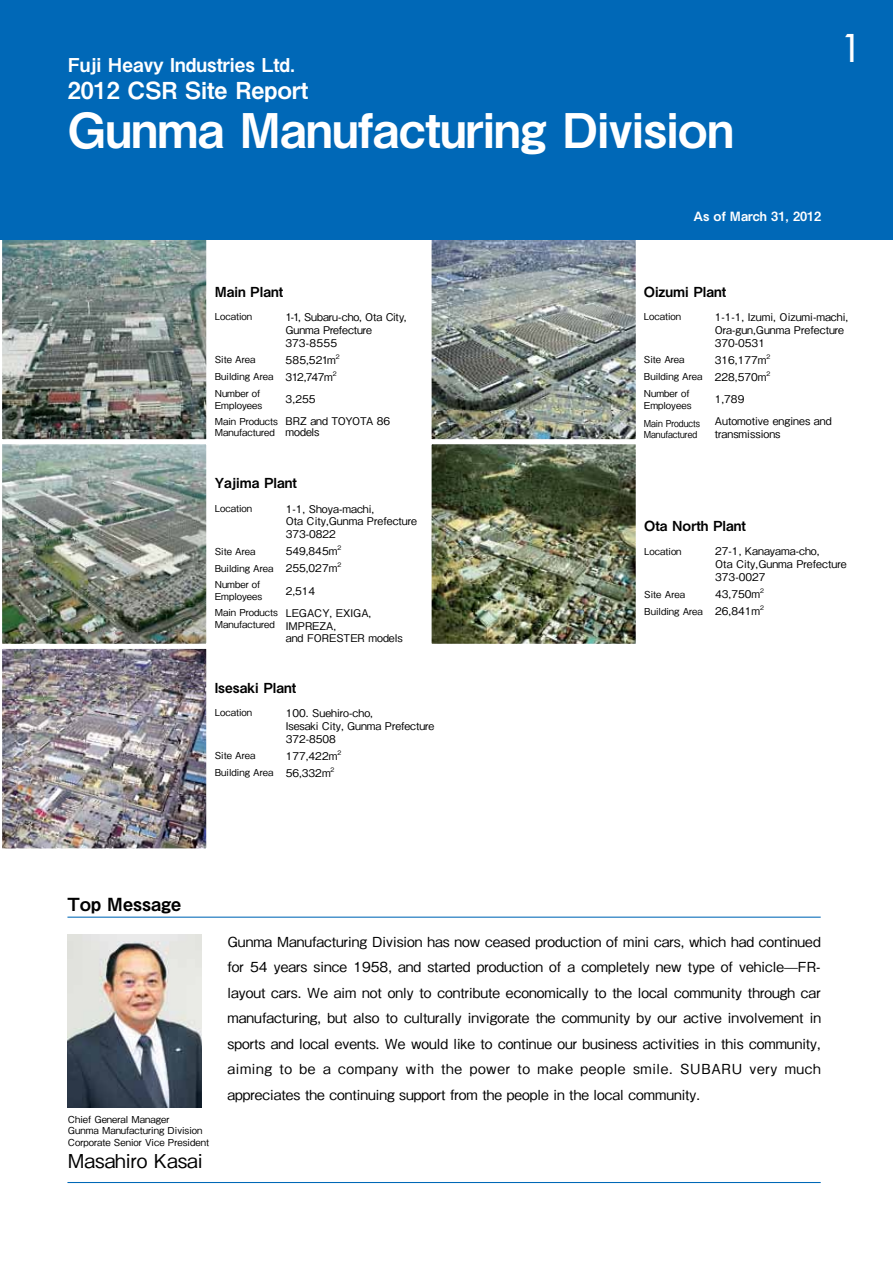
<style>
.page{position:relative;width:893px;height:1263px;background:#fff}
.page>*{position:absolute;margin:0;border:0;box-sizing:border-box;transform-origin:0 0}
.t1{font:47.85px "Midashi Go Pr 5 MB31";letter-spacing:-.015em;color:#fff}
.t2{font:37.2px "Futura";color:#fff}
.t3{font:23.4px "Midashi Go Pr 5 MB31";color:#fff}
.t4{font:19.2px "Midashi Go Pr 5 MB31";color:#fff}
.t5{font:500 19.2px "Gothic BBB Pro";color:#000}
.t6{font:18px "Midashi Go Pro MB31";color:#000}
.t7{font:500 13.8px/25.5px "Gothic BBB Pro";color:#000;text-align:justify}
.t8{font:13.8px "Midashi Go Pr 5 MB31";color:#000}
.t9{font:12.75px "Midashi Go Pr 5 MB31";color:#fff}
.t10{font:500 10.65px/12.8px "Gothic BBB Pro";color:#000}
.t11{font:500 9.6px/11.7px "Gothic BBB Pro";color:#000}
.t12{font:500 9.6px/11.7px "Gothic BBB Pro";color:#000;scale:.89 1}
.t13{font:500 6.15px "Gothic BBB Pro";color:#000}
.s1{font-size:10.65px}
</style>
<div class="page">
<img style="left:0;top:239px;width:210px;height:610px">
<img style="left:432px;top:240px;width:203px;height:403px">
<div style="left:427px;top:235px;width:213px;height:208px;border:4px solid #fff"></div>
<div style="left:427px;top:440px;width:213px;height:208px;border:4px solid #fff"></div>
<div style="left:0;top:0;width:892px;height:239px;background:#0068b7"></div>
<hr style="left:67px;top:917px;width:754px;height:1px;background:#0068b7">
<hr style="left:67px;top:1182px;width:754px;height:1px;background:#0068b7">
<img style="left:68px;top:934px;width:133px;height:174px">
<h3 class="t4" style="left:68px;top:50px;width:229px">Fuji Heavy Industries Ltd.</h3>
<h3 class="t3" style="left:68px;top:72px;width:242px">2012 CSR Site Report</h3>
<h1 class="t1" style="left:68px;top:92px;width:668px">Gunma Manufacturing Division</h1>
<p class="t9" style="left:693px;top:206px;width:130px">As of March 31, 2012</p>
<h2 class="t2" style="left:841px;top:24px;width:23px">1</h2>
<p class="t8" style="left:215px;top:281px;width:70px">Main Plant</p>
<p class="t8" style="left:644px;top:281px;width:84px">Oizumi Plant</p>
<p class="t11" style="left:215px;top:310px;width:39px">Location</p>
<p class="t10" style="left:285px;top:310px;width:123px">1-1, Subaru-cho, Ota City,<br>Gunma Prefecture<br>373-8555</p>
<p class="t11" style="left:215px;top:352px;width:42px">Site Area</p>
<p class="t10" style="left:286px;top:352px;width:52px">585,521m</p>
<p class="t13" style="left:336px;top:351px;width:5px">2</p>
<p class="t11" style="left:215px;top:369px;width:119px">Building Area <span class="s1">312,747m</span></p>
<p class="t13" style="left:333px;top:368px;width:5px">2</p>
<p class="t11" style="left:215px;top:386px;width:49px">Number of<br>Employees</p>
<p class="t10" style="left:286px;top:391px;width:32px">3,255</p>
<p class="t11" style="left:215px;top:414px;width:65px">Main Products<br>Manufactured</p>
<p class="t10" style="left:285px;top:415px;width:106px;line-height:10.6px">BRZ and TOYOTA 86 models</p>
<p class="t8" style="left:215px;top:472px;width:84px">Yajima Plant</p>
<p class="t11" style="left:215px;top:501px;width:39px">Location</p>
<p class="t10" style="left:286px;top:501px;width:133px">1-1, Shoya-machi,<br>Ota City,Gunma Prefecture<br>373-0822</p>
<p class="t11" style="left:215px;top:544px;width:42px">Site Area</p>
<p class="t10" style="left:286px;top:543px;width:53px">549,845m</p>
<p class="t13" style="left:337px;top:543px;width:5px">2</p>
<p class="t11" style="left:215px;top:561px;width:124px">Building Area <span class="s1">255,027m</span></p>
<p class="t13" style="left:337px;top:560px;width:5px">2</p>
<p class="t11" style="left:215px;top:578px;width:49px">Number of<br>Employees</p>
<p class="t10" style="left:286px;top:583px;width:31px">2,514</p>
<p class="t11" style="left:215px;top:605px;width:65px">Main Products<br>Manufactured</p>
<p class="t10" style="left:286px;top:605px;width:119px">LEGACY, EXIGA,<br>IMPREZA,<br>and FORESTER models</p>
<p class="t8" style="left:215px;top:677px;width:83px">Isesaki Plant</p>
<p class="t11" style="left:215px;top:706px;width:39px">Location</p>
<p class="t10" style="left:286px;top:706px;width:150px">100. Suehiro-cho,<br>Isesaki City, Gunma Prefecture<br>372-8508</p>
<p class="t11" style="left:215px;top:749px;width:42px">Site Area</p>
<p class="t10" style="left:286px;top:748px;width:53px">177,422m</p>
<p class="t13" style="left:337px;top:747px;width:5px">2</p>
<p class="t11" style="left:215px;top:766px;width:117px">Building Area <span class="s1">56,332m</span></p>
<p class="t13" style="left:331px;top:764px;width:5px">2</p>
<p class="t11" style="left:644px;top:310px;width:39px">Location</p>
<p class="t10" style="left:715px;top:310px;width:135px">1-1-1, Izumi, Oizumi-machi,<br>Ora-gun,Gunma Prefecture<br>370-0531</p>
<p class="t11" style="left:644px;top:353px;width:42px">Site Area</p>
<p class="t10" style="left:715px;top:352px;width:53px">316,177m</p>
<p class="t13" style="left:766px;top:351px;width:5px">2</p>
<p class="t11" style="left:644px;top:370px;width:124px">Building Area <span class="s1">228,570m</span></p>
<p class="t13" style="left:766px;top:368px;width:5px">2</p>
<p class="t11" style="left:644px;top:386px;width:49px">Number of<br>Employees</p>
<p class="t10" style="left:715px;top:391px;width:31px">1,789</p>
<p class="t12" style="left:644px;top:416px;width:65px">Main Products<br>Manufactured</p>
<p class="t10" style="left:715px;top:414px;width:118px">Automotive engines and transmissions</p>
<p class="t8" style="left:644px;top:515px;width:103px">Ota North Plant</p>
<p class="t11" style="left:644px;top:544px;width:39px">Location</p>
<p class="t10" style="left:715px;top:544px;width:133px">27-1, Kanayama-cho,<br>Ota City,Gunma Prefecture<br>373-0027</p>
<p class="t11" style="left:644px;top:587px;width:42px">Site Area</p>
<p class="t10" style="left:715px;top:586px;width:46px">43,750m</p>
<p class="t13" style="left:760px;top:585px;width:5px">2</p>
<p class="t11" style="left:644px;top:604px;width:117px">Building Area <span class="s1">26,841m</span></p>
<p class="t13" style="left:760px;top:602px;width:5px">2</p>
<h3 class="t6" style="left:67px;top:890px;width:115px">Top Message</h3>
<p class="t7" style="left:227px;top:927px;width:595px">Gunma Manufacturing Division has now ceased production of mini cars, which had continued for 54 years since 1958, and started production of a completely new type of vehicle—FR&shy;layout cars. We aim not only to contribute economically to the local community through car manufacturing, but also to culturally invigorate the community by our active involvement in sports and local events. We would like to continue our business activities in this community, aiming to be a company with the power to make people smile. SUBARU very much appreciates the continuing support from the people in the local community.</p>
<p class="t11" style="left:68px;top:1113px;width:136px;line-height:10.6px">Chief General Manager<br>Gunma Manufacturing Division</p>
<p class="t11" style="left:68px;top:1135px;width:143px">Corporate Senior Vice President</p>
<h3 class="t5" style="left:68px;top:1146px;width:137px">Masahiro Kasai</h3>
</div>
